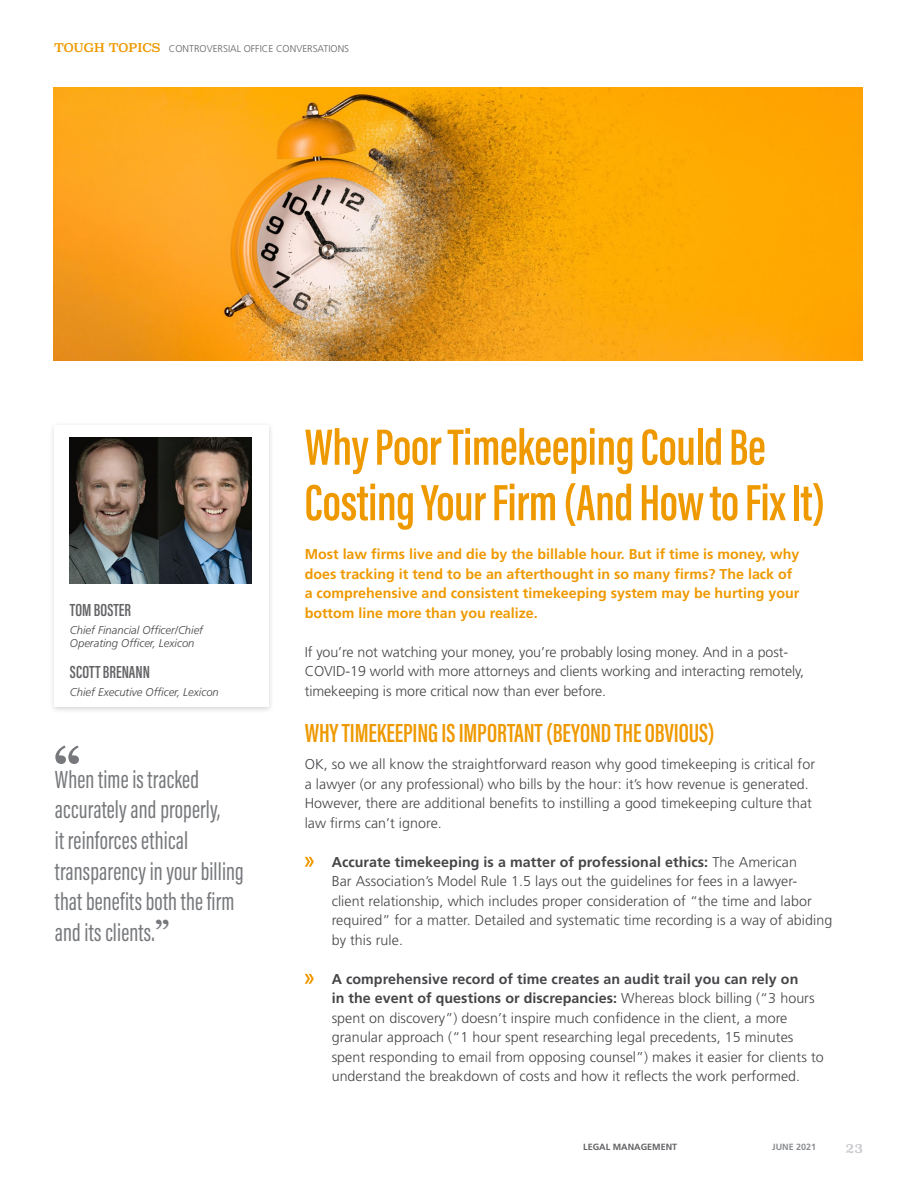
<style>
.page{position:relative;width:918px;height:1188px;background:#fff}
.page>*{position:absolute;margin:0;border:0;box-sizing:border-box;transform-origin:0 0}
.t1{font:600 52.5px/55.5px "Acumin Pro Extra Cond";letter-spacing:-.01em;color:#ef9900}
.t2{font:600 27px "Acumin Pro Extra Cond";letter-spacing:-.005em;color:#ef9900}
.t3{font:25.5px/30.6px "Acumin Pro Extra Cond";letter-spacing:.005em;color:#76787b}
.t4{font:600 18px "Acumin Pro Extra Cond";color:#636366}
.t5{font:300 14.25px/19.5px "Frutiger LT Std";letter-spacing:.005em;color:#464649}
.t6{font:700 14.25px/19.5px "Frutiger LT Std";color:#ef9900}
.t7{font:13.5px "Superclarendon Rg";color:#c7c8cb}
.t8{font:italic 300 11.25px "Frutiger LT Std";color:#454647}
.t9{font:300 9.9px "Frutiger LT Std";color:#636366}
.t10{font:700 9px "Frutiger LT Std";color:#636366}
.t11{font:700 9px "Frutiger LT Std";color:#8a8c8f}
.s1{font-family:"Superclarendon Rg";font-weight:400;font-size:12px;color:#ef9900}
.s2{font-family:"Georgia";font-weight:700;font-size:28.5px}
.s3{font-weight:700}
</style>
<div class="page">
<img style="left:54px;top:88px;width:809px;height:273px">
<svg style="left:305px;top:857px;width:9px;height:10px"></svg>
<svg style="left:305px;top:974px;width:9px;height:10px"></svg>
<svg style="left:55px;top:746px;width:24px;height:18px"></svg>
<div style="left:50px;top:422px;width:224px;height:292px;background:#231f20;opacity:.19"></div>
<div style="left:54px;top:425px;width:214px;height:281px;background:#fff"></div>
<img style="left:70px;top:437px;width:182px;height:146px">
<p class="t9" style="left:54px;top:43px;width:297px"><span class="s1">TOUGH TOPICS</span> CONTROVERSIAL OFFICE CONVERSATIONS</p>
<p class="t4" style="left:70px;top:599px;width:63px">TOM BOSTER</p>
<p class="t8" style="left:70px;top:623px;width:135px">Chief Financial Officer/Chief</p>
<p class="t8" style="left:70px;top:637px;width:126px">Operating Officer, Lexicon</p>
<p class="t4" style="left:70px;top:661px;width:82px">SCOTT BRENANN</p>
<p class="t8" style="left:70px;top:685px;width:150px">Chief Executive Officer, Lexicon</p>
<p class="t3" style="left:55px;top:764px;width:190px">When time is tracked accurately and properly,<br>it reinforces ethical transparency in your billing that benefits both the firm and its clients.<span class="s2">”</span></p>
<p class="t1" style="left:305px;top:419px;width:522px">Why Poor Timekeeping Could Be<br>Costing Your Firm (And How to Fix It)</p>
<p class="t6" style="left:305px;top:545px;width:496px">Most law firms live and die by the billable hour. But if time is money, why does tracking it tend to be an afterthought in so many firms? The lack of a comprehensive and consistent timekeeping system may be hurting your bottom line more than you realize.</p>
<p class="t5" style="left:305px;top:642px;width:501px">If you’re not watching your money, you’re probably losing money. And in a post-<br>COVID-19 world with more attorneys and clients working and interacting remotely, timekeeping is more critical now than ever before.</p>
<p class="t2" style="left:305px;top:717px;width:411px">WHY TIMEKEEPING IS IMPORTANT (BEYOND THE OBVIOUS)</p>
<p class="t5" style="left:305px;top:755px;width:512px">OK, so we all know the straightforward reason why good timekeeping is critical for a lawyer (or any professional) who bills by the hour: it’s how revenue is generated.<br>However, there are additional benefits to instilling a good timekeeping culture that law firms can’t ignore.</p>
<p class="t5" style="left:332px;top:852px;width:502px"><span class="s3">Accurate timekeeping is a matter of professional ethics:</span> The American<br>Bar Association’s Model Rule 1.5 lays out the guidelines for fees in a lawyer&shy;client relationship, which includes proper consideration of “the time and labor required” for a matter. Detailed and systematic time recording is a way of abiding by this rule.</p>
<p class="t5" style="left:332px;top:969px;width:494px"><span class="s3">A comprehensive record of time creates an audit trail you can rely on<br>in the event of questions or discrepancies:</span> Whereas block billing (“3 hours spent on discovery”) doesn’t inspire much confidence in the client, a more granular approach (“1 hour spent researching legal precedents, 15 minutes spent responding to email from opposing counsel”) makes it easier for clients to understand the breakdown of costs and how it reflects the work performed.</p>
<p class="t10" style="left:583px;top:1141px;width:95px">LEGAL MANAGEMENT</p>
<p class="t11" style="left:772px;top:1141px;width:46px">JUNE 2021</p>
<p class="t7" style="left:846px;top:1140px;width:19px">23</p>
</div>
